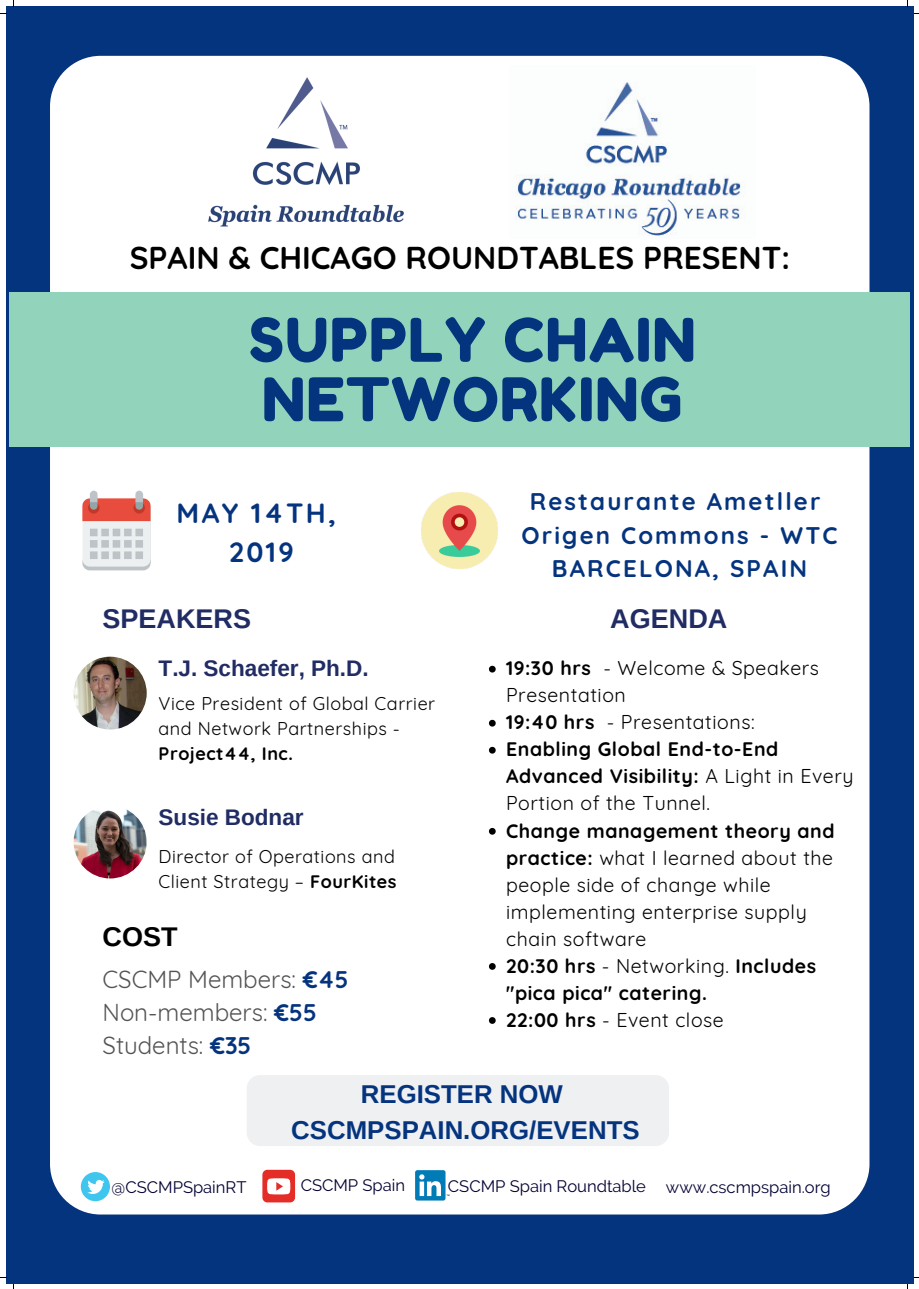
<style>
.page{position:relative;width:919px;height:1289px;background:#fff}
.page>*{position:absolute;margin:0;border:0;box-sizing:border-box;transform-origin:0 0}
.t1{font:60px/59.5px "Fredoka One";letter-spacing:.02em;color:#05347e}
.t2{font:700 31.5px "Quicksand";color:#000}
.t3{font:700 27.75px/38.8px "Quicksand";letter-spacing:.09em;color:#05347e;text-align:center}
.t4{font:700 27px "Arimo";color:#202c63}
.t5{font:700 27px "Arimo";color:#000}
.t6{font:700 25.8px/35.8px "Arimo";color:#05347e;text-align:center}
.t7{font:700 24px/33.2px "Quicksand";letter-spacing:.09em;color:#05347e;text-align:center}
.t8{font:24px/33.2px "Quicksand";color:#545454}
.t9{font:700 22.5px "Arimo";color:#202c63}
.t10{font:19.5px/27px "Quicksand";letter-spacing:.03em;color:#000}
.t11{font:18px/24.8px "Quicksand";letter-spacing:.03em;color:#000}
.t12{font:700 18px "Quicksand";letter-spacing:.03em;color:#000}
.t13{font:16.58px "Raleway";color:#030233}
.s1{font-weight:700}
.s2{font-weight:700;color:#05347e}
</style>
<div class="page">
<div style="left:6px;top:6px;width:907px;height:1277px;background:#05347e"></div>
<div style="left:50px;top:56px;width:819px;height:1158px;background:#fff;border-radius:51px"></div>
<div style="left:81px;top:1171px;width:29px;height:30px;background:#3fc6ee;border-radius:50%"></div>
<svg style="left:87px;top:1180px;width:18px;height:13px"></svg>
<div style="left:415px;top:1170px;width:30px;height:30px;background:#007bb6;border-radius:2px"></div>
<svg style="left:419px;top:1174px;width:30px;height:21px"></svg>
<div style="left:262px;top:1169px;width:33px;height:33px;background:#e52d27;border-radius:5px"></div>
<svg style="left:267px;top:1178px;width:23px;height:16px"></svg>
<img style="left:82px;top:490px;width:69px;height:81px">
<img style="left:421px;top:492px;width:76px;height:76px">
<svg style="left:489px;top:665px;width:6px;height:7px"></svg>
<svg style="left:489px;top:719px;width:6px;height:7px"></svg>
<svg style="left:489px;top:746px;width:6px;height:7px"></svg>
<svg style="left:489px;top:828px;width:6px;height:6px"></svg>
<svg style="left:489px;top:963px;width:6px;height:6px"></svg>
<svg style="left:489px;top:1017px;width:6px;height:6px"></svg>
<div style="left:246px;top:1075px;width:423px;height:70px;background:#eef0f2;border-radius:13px"></div>
<img style="left:208px;top:77px;width:196px;height:150px">
<img style="left:515px;top:82px;width:231px;height:154px">
<div style="left:9px;top:292px;width:899px;height:155px;background:#91d4bb"></div>
<img style="left:73px;top:656px;width:74px;height:74px">
<img style="left:73px;top:809px;width:74px;height:70px">
<h2 class="t2" style="left:130px;top:237px;width:661px">SPAIN &amp; CHICAGO ROUNDTABLES PRESENT:</h2>
<h1 class="t1" style="left:249px;top:310px;width:448px">SUPPLY CHAIN<br>NETWORKING</h1>
<h3 class="t3" style="left:176px;top:493px;width:161px">MAY 14TH,<br>2019</h3>
<h3 class="t4" style="left:102px;top:603px;width:150px">SPEAKERS</h3>
<p class="t9" style="left:158px;top:655px;width:211px">T.J. Schaefer, Ph.D.</p>
<p class="t11" style="left:158px;top:691px;width:278px">Vice President of Global Carrier and Network Partnerships -</p>
<p class="t12" style="left:158px;top:742px;width:136px">Project44, Inc.</p>
<p class="t9" style="left:158px;top:804px;width:146px">Susie Bodnar</p>
<p class="t11" style="left:158px;top:843px;width:239px">Director of Operations and<br>Client Strategy – <span class="s1">FourKites</span></p>
<h3 class="t5" style="left:102px;top:921px;width:76px">COST</h3>
<p class="t8" style="left:102px;top:961px;width:247px">CSCMP Members: <span class="s2">€45<br></span>Non-members: <span class="s2">€55<br></span>Students: <span class="s2">€35</span></p>
<p class="t7" style="left:521px;top:484px;width:317px">Restaurante Ametller<br>Origen Commons - WTC<br>BARCELONA, SPAIN</p>
<h3 class="t4" style="left:610px;top:603px;width:118px">AGENDA</h3>
<p class="t10" style="left:506px;top:654px;width:349px"><span class="s1">19:30 hrs</span> - Welcome &amp; Speakers<br>Presentation<br><span class="s1">19:40 hrs</span> - Presentations:<br><span class="s1">Enabling Global End-to-End<br>Advanced Visibility:</span> A Light in Every<br>Portion of the Tunnel.</p>
<p class="t10" style="left:506px;top:816px;width:330px"><span class="s1">Change management theory and practice:</span> what I learned about the people side of change while implementing enterprise supply chain software<br><span class="s1">20:30 hrs</span> - Networking. <span class="s1">Includes "pica pica" catering.<br>22:00 hrs</span> - Event close</p>
<h3 class="t6" style="left:291px;top:1075px;width:350px">REGISTER NOW<br>CSCMPSPAIN.ORG/EVENTS</h3>
<p class="t13" style="left:111px;top:1177px;width:136px">@CSCMPSpainRT</p>
<p class="t13" style="left:300px;top:1175px;width:106px">CSCMP Spain</p>
<p class="t13" style="left:448px;top:1176px;width:384px">CSCMP Spain Roundtable www.cscmpspain.org</p>
</div>
